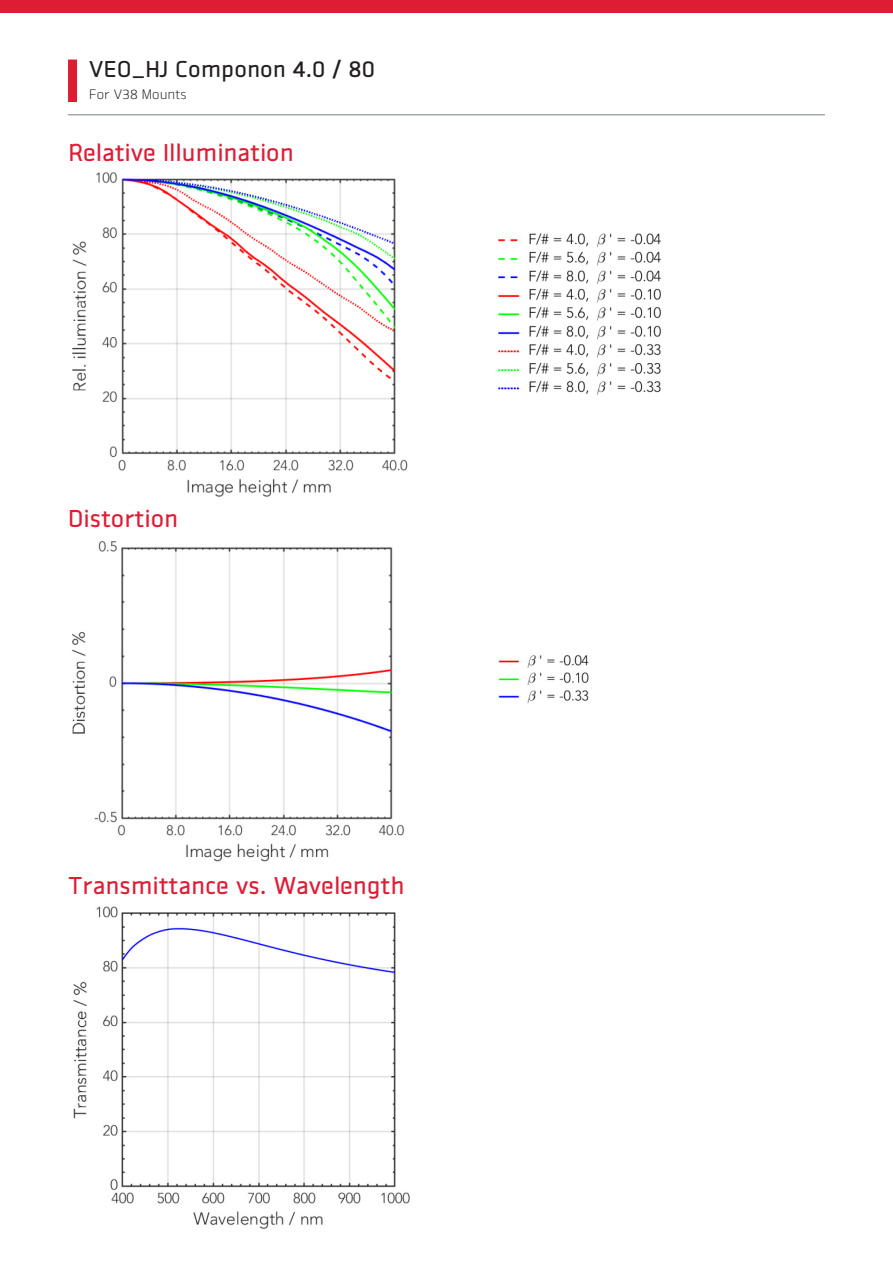
<style>
.page{position:relative;width:893px;height:1263px;background:#fff}
.page>*{position:absolute;margin:0;border:0;box-sizing:border-box;transform-origin:0 0}
.t1{font:24px "Vieworks B";color:#de1d35}
.t2{font:22.5px "Vieworks B";color:#231f20}
.t3{font:13.5px "Vieworks L";color:#231f20}
</style>
<div class="page">
<div style="left:68px;top:60px;width:9px;height:42px;background:#de1d35"></div>
<hr style="left:68px;top:115px;width:757px;height:1px;background:#797f84">
<div style="left:0;top:0;width:893px;height:13px;background:#de1d35"></div>
<img style="left:72px;top:172px;width:589px;height:325px">
<img style="left:72px;top:541px;width:517px;height:321px">
<img style="left:73px;top:906px;width:337px;height:323px">
<p class="t2" style="left:89px;top:56px;width:287px">VEO_HJ Componon 4.0 / 80</p>
<p class="t3" style="left:89px;top:87px;width:99px">For V38 Mounts</p>
<p class="t1" style="left:68px;top:138px;width:227px">Relative Illumination</p>
<p class="t1" style="left:68px;top:505px;width:112px">Distortion</p>
<p class="t1" style="left:68px;top:871px;width:338px">Transmittance vs. Wavelength</p>
</div>
